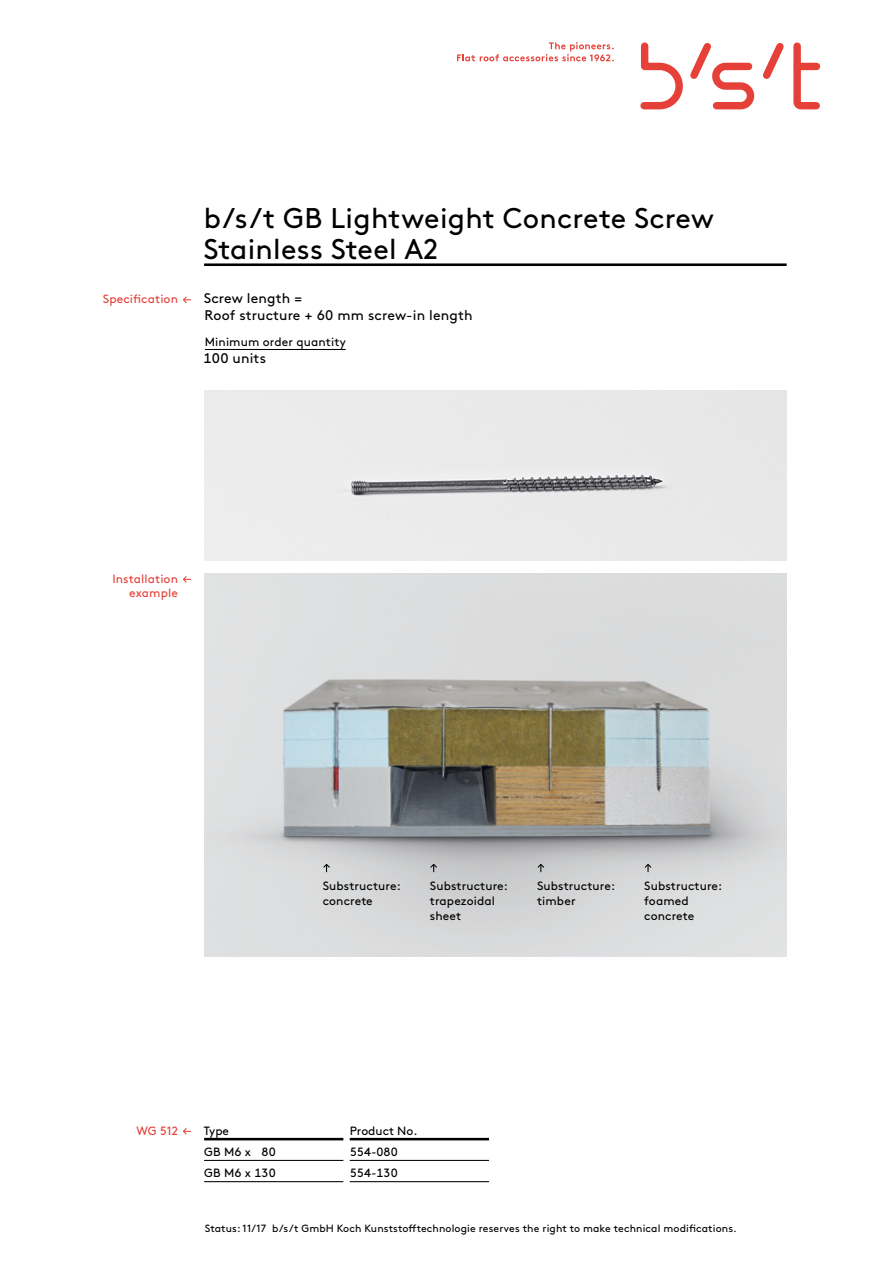
<style>
.page{position:relative;width:893px;height:1263px;background:#fff}
.page>*{position:absolute;margin:0;border:0;box-sizing:border-box;transform-origin:0 0}
.Head1_19_21_mit_Unte{font:28.5px/31.5px "Brown";letter-spacing:.01em;color:#000}
.Copy{font:13.95px/17.2px "Brown";letter-spacing:.01em;color:#000}
.Copy-2{font:12px/15px "Brown";letter-spacing:.01em;color:#000}
.Tabellencopy_Kopie{font:12px "Brown";color:#000}
.Marginalie{font:12px/14.2px "Brown";letter-spacing:.01em;color:#e54139;text-align:right}
.CopyHead{font:12px "Brown";letter-spacing:.01em;color:#000}
.t1{font:10.5px "Brown";letter-spacing:.01em;color:#000}
</style>
<div class="page">
<div style="left:204px;top:391px;width:583px;height:170px;background:#eaeaeb"></div>
<hr style="left:204px;top:263px;width:583px;height:3px;background:#000">
<hr style="left:205px;top:349px;width:141px;height:1px;background:#000">
<svg style="left:183px;top:296px;width:8px;height:7px"></svg>
<hr style="left:204px;top:1160px;width:139px;height:1px;background:#000">
<hr style="left:350px;top:1160px;width:139px;height:1px;background:#000">
<hr style="left:204px;top:1181px;width:139px;height:1px;background:#000">
<hr style="left:350px;top:1181px;width:139px;height:1px;background:#000">
<hr style="left:204px;top:1138px;width:139px;height:2px;background:#000">
<hr style="left:350px;top:1138px;width:139px;height:2px;background:#000">
<svg style="left:183px;top:1128px;width:8px;height:7px"></svg>
<img style="left:204px;top:574px;width:583px;height:382px">
<svg style="left:183px;top:576px;width:8px;height:7px"></svg>
<svg style="left:644px;top:863px;width:8px;height:9px"></svg>
<svg style="left:537px;top:863px;width:8px;height:9px"></svg>
<svg style="left:429px;top:863px;width:9px;height:9px"></svg>
<svg style="left:322px;top:863px;width:9px;height:9px"></svg>
<svg style="left:640px;top:42px;width:181px;height:68px"></svg>
<svg style="left:457px;top:42px;width:157px;height:19px"></svg>
<p class="Marginalie" style="left:103px;top:291px;width:77px">Specification</p>
<p class="Head1_19_21_mit_Unte" style="left:204px;top:200px;width:512px">b/s/t GB Lightweight Concrete Screw<br>Stainless Steel A2</p>
<p class="Copy" style="left:204px;top:288px;width:270px">Screw length =<br>Roof structure + 60 mm screw-in length</p>
<p class="CopyHead" style="left:205px;top:333px;width:143px">Minimum order quantity</p>
<p class="Copy" style="left:204px;top:349px;width:64px">100 units</p>
<p class="Marginalie" style="left:112px;top:570px;width:67px">Installation example</p>
<p class="Copy-2" style="left:323px;top:877px;width:80px">Substructure: concrete</p>
<p class="Copy-2" style="left:430px;top:877px;width:80px">Substructure: trapezoidal sheet</p>
<p class="Copy-2" style="left:537px;top:877px;width:80px">Substructure: timber</p>
<p class="Copy-2" style="left:644px;top:877px;width:80px">Substructure: foamed concrete</p>
<p class="Marginalie" style="left:136px;top:1122px;width:43px">WG 512</p>
<p class="Tabellencopy_Kopie" style="left:204px;top:1121px;width:27px">Type</p>
<p class="Tabellencopy_Kopie" style="left:350px;top:1121px;width:69px">Product No.</p>
<p class="Tabellencopy_Kopie" style="left:204px;top:1143px;width:73px">GB M6 x 80</p>
<p class="Tabellencopy_Kopie" style="left:350px;top:1143px;width:49px">554-080</p>
<p class="Tabellencopy_Kopie" style="left:204px;top:1164px;width:73px">GB M6 x 130</p>
<p class="Tabellencopy_Kopie" style="left:350px;top:1164px;width:49px">554-130</p>
<p class="t1" style="left:205px;top:1221px;width:533px">Status: 11/17 b/s/t GmbH Koch Kunststofftechnologie reserves the right to make technical modifications.</p>
</div>
